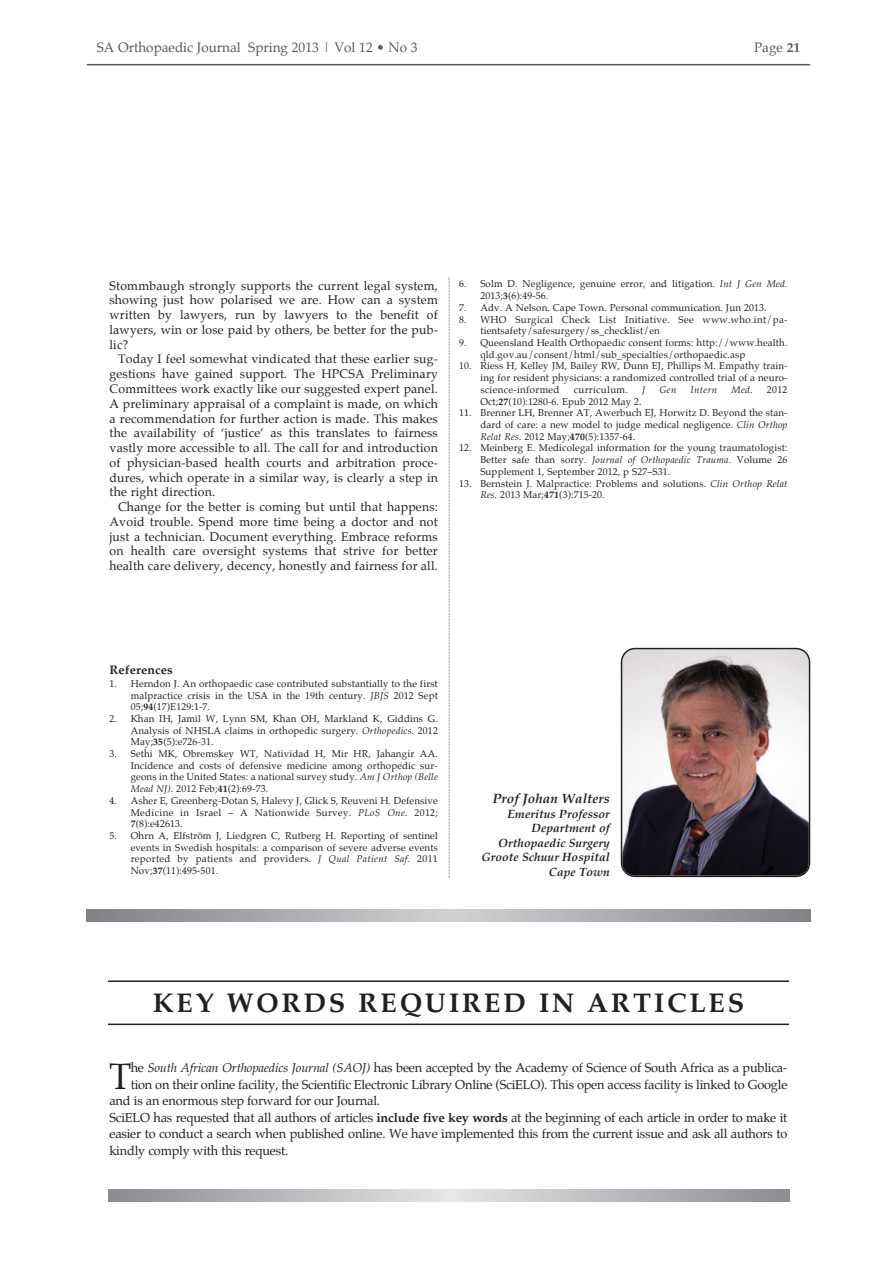
<style>
.page{position:relative;width:893px;height:1265px;background:#fff}
.page>*{position:absolute;margin:0;border:0;box-sizing:border-box;transform-origin:0 0}
.t1{font:36.45px "Palatino";color:#231f20}
.t2{font:700 27px "Palatino";letter-spacing:.1em;color:#231f20}
.t3{font:13.5px "Palatino";color:#57585a}
.t4{font:italic 700 13.5px "Palatino";color:#231f20}
.t5{font:12.75px "Palatino";letter-spacing:-.015em;color:#231f20}
.t6{font:12.3px/14.7px "Palatino";letter-spacing:.015em;color:#231f20;text-align:justify}
.t7{font:700 12.3px "Palatino";letter-spacing:.015em;color:#231f20}
.t8{font:italic 700 12px/14.4px "Palatino";color:#231f20;text-align:right}
.t9{font:9.75px/11.7px "Palatino";letter-spacing:.015em;color:#231f20;text-align:justify}
.t10{font:9.75px/11.7px "Palatino";letter-spacing:.035em;color:#231f20}
.t11{font:italic 9.75px "Palatino";letter-spacing:.035em;color:#231f20}
.s1{font-weight:700}
.s2{font-style:italic}
</style>
<div class="page">
<hr style="left:87px;top:64px;width:722px;height:1px;background:#57585a">
<svg style="left:448px;top:277px;width:1px;height:601px"></svg>
<svg style="left:620px;top:647px;width:189px;height:230px"></svg>
<svg style="left:87px;top:909px;width:722px;height:12px"></svg>
<hr style="left:108px;top:1023px;width:680px;height:1px;background:#231f20">
<hr style="left:108px;top:980px;width:680px;height:1px;background:#231f20">
<svg style="left:108px;top:1189px;width:680px;height:12px"></svg>
<h3 class="t3" style="left:97px;top:36px;width:322px">SA Orthopaedic Journal Spring 2013 | Vol 12 • No 3</h3>
<h3 class="t3" style="left:753px;top:36px;width:48px">Page <span class="s1">21</span></h3>
<p class="t6" style="left:109px;top:278px;width:330px">Stommbaugh strongly supports the current legal system, showing just how polarised we are. How can a system written by lawyers, run by lawyers to the benefit of lawyers, win or lose paid by others, be better for the pub&shy;lic?</p>
<p class="t6" style="left:109px;top:352px;width:330px;text-indent:8px">Today I feel somewhat vindicated that these earlier sug&shy;gestions have gained support. The HPCSA Preliminary Committees work exactly like our suggested expert panel.<br>A preliminary appraisal of a complaint is made, on which a recommendation for further action is made. This makes the availability of ‘justice’ as this translates to fairness vastly more accessible to all. The call for and introduction of physician-based health courts and arbitration proce&shy;dures, which operate in a similar way, is clearly a step in the right direction.</p>
<p class="t6" style="left:109px;top:499px;width:330px;text-indent:8px">Change for the better is coming but until that happens:<br>Avoid trouble. Spend more time being a doctor and not just a technician. Document everything. Embrace reforms on health care oversight systems that strive for better health care delivery, decency, honestly and fairness for all.</p>
<p class="t9" style="left:480px;top:278px;width:308px;text-indent:-21px">6. Solm D. Negligence, genuine error, and litigation. <span class="s2">Int J Gen Med.<br></span>2013;<span class="s1">3</span>(6):49-56.</p>
<p class="t9" style="left:459px;top:301px;width:309px">7. Adv. A Nelson. Cape Town. Personal communication. Jun 2013.</p>
<p class="t10" style="left:480px;top:313px;width:308px;text-indent:-21px">8. WHO Surgical Check List Initiative. See www.who.int/pa&shy;tientsafety/safesurgery/ss_checklist/en</p>
<p class="t9" style="left:480px;top:337px;width:308px;text-indent:-21px">9. Queensland Health Orthopaedic consent forms: http://www.health. qld.gov.au/consent/html/sub_specialties/orthopaedic.asp</p>
<p class="t9" style="left:480px;top:360px;width:308px;text-indent:-21px">10. Riess H, Kelley JM, Bailey RW, Dunn EJ, Phillips M. Empathy train&shy;ing for resident physicians: a randomized controlled trial of a neuro&shy;science-informed</p>
<p class="t10" style="left:573px;top:383px;width:56px">curriculum.</p>
<p class="t11" style="left:641px;top:384px;width:5px">J</p>
<p class="t11" style="left:659px;top:384px;width:18px">Gen</p>
<p class="t11" style="left:690px;top:384px;width:28px">Intern</p>
<p class="t11" style="left:731px;top:384px;width:23px">Med.</p>
<p class="t9" style="left:766px;top:383px;width:22px">2012</p>
<p class="t9" style="left:480px;top:395px;width:163px">Oct;<span class="s1">27</span>(10):1280-6. Epub 2012 May 2.</p>
<p class="t9" style="left:480px;top:407px;width:308px;text-indent:-21px">11. Brenner LH, Brenner AT, Awerbuch EJ, Horwitz D. Beyond the stan&shy;dard of care: a new model to judge medical negligence. <span class="s2">Clin Orthop Relat Res.</span> 2012 May;<span class="s1">470</span>(5):1357-64.</p>
<p class="t9" style="left:480px;top:442px;width:308px;text-indent:-21px">12. Meinberg E. Medicolegal information for the young traumatologist:<br>Better safe than sorry. <span class="s2">Journal of Orthopaedic Trauma.</span> Volume 26<br>Supplement 1, September 2012, p S27–S31.</p>
<p class="t9" style="left:480px;top:477px;width:308px;text-indent:-21px">13. Bernstein J. Malpractice: Problems and solutions. <span class="s2">Clin Orthop Relat<br>Res.</span> 2013 Mar;<span class="s1">471</span>(3):715-20.</p>
<p class="t7" style="left:109px;top:662px;width:65px">References</p>
<p class="t9" style="left:131px;top:677px;width:308px;text-indent:-21px">1. Herndon J. An orthopaedic case contributed substantially to the first malpractice crisis in the USA in the 19th century. <span class="s2">JBJS</span> 2012 Sept 05;<span class="s1">94</span>(17)E129:1-7.</p>
<p class="t9" style="left:131px;top:712px;width:308px;text-indent:-21px">2. Khan IH, Jamil W, Lynn SM, Khan OH, Markland K, Giddins G.<br>Analysis of NHSLA claims in orthopedic surgery. <span class="s2">Orthopedics.</span> 2012<br>May;<span class="s1">35</span>(5):e726-31.</p>
<p class="t9" style="left:131px;top:747px;width:308px;text-indent:-21px">3. Sethi MK, Obremskey WT, Natividad H, Mir HR, Jahangir AA.<br>Incidence and costs of defensive medicine among orthopedic sur&shy;geons in the United States: a national survey study. <span class="s2">Am J Orthop (Belle Mead NJ).</span> 2012 Feb;<span class="s1">41</span>(2):69-73.</p>
<p class="t9" style="left:131px;top:794px;width:308px;text-indent:-21px">4. Asher E, Greenberg-Dotan S, Halevy J, Glick S, Reuveni H. Defensive Medicine in Israel – A Nationwide Survey. <span class="s2">PLoS One.</span> 2012; <span class="s1">7</span>(8):e42613.</p>
<p class="t9" style="left:131px;top:829px;width:308px;text-indent:-21px">5. Ohrn A, Elfström J, Liedgren C, Rutberg H. Reporting of sentinel events in Swedish hospitals: a comparison of severe adverse events reported by patients and providers. <span class="s2">J Qual Patient Saf.</span> 2011<br>Nov;<span class="s1">37</span>(11):495-501.</p>
<h3 class="t4" style="left:492px;top:790px;width:118px">Prof Johan Walters</h3>
<p class="t8" style="left:481px;top:806px;width:129px">Emeritus Professor<br>Department of<br>Orthopaedic Surgery<br>Groote Schuur Hospital<br>Cape Town</p>
<h2 class="t2" style="left:153px;top:986px;width:592px">KEY WORDS REQUIRED IN ARTICLES</h2>
<h1 class="t1" style="left:109px;top:1045px;width:24px">T</h1>
<h3 class="t5" style="left:131px;top:1056px;width:658px">he <span class="s2">South African Orthopaedics Journal (SAOJ)</span> has been accepted by the Academy of Science of South Africa as a publica-</h3>
<h3 class="t5" style="left:131px;top:1073px;width:658px">tion on their online facility, the Scientific Electronic Library Online (SciELO). This open access facility is linked to Google</h3>
<h3 class="t5" style="left:109px;top:1089px;width:272px">and is an enormous step forward for our Journal.</h3>
<h3 class="t5" style="left:109px;top:1106px;width:679px">SciELO has requested that all authors of articles <span class="s1">include five key words</span> at the beginning of each article in order to make it</h3>
<h3 class="t5" style="left:109px;top:1122px;width:679px">easier to conduct a search when published online. We have implemented this from the current issue and ask all authors to</h3>
<h3 class="t5" style="left:109px;top:1139px;width:180px">kindly comply with this request.</h3>
</div>
